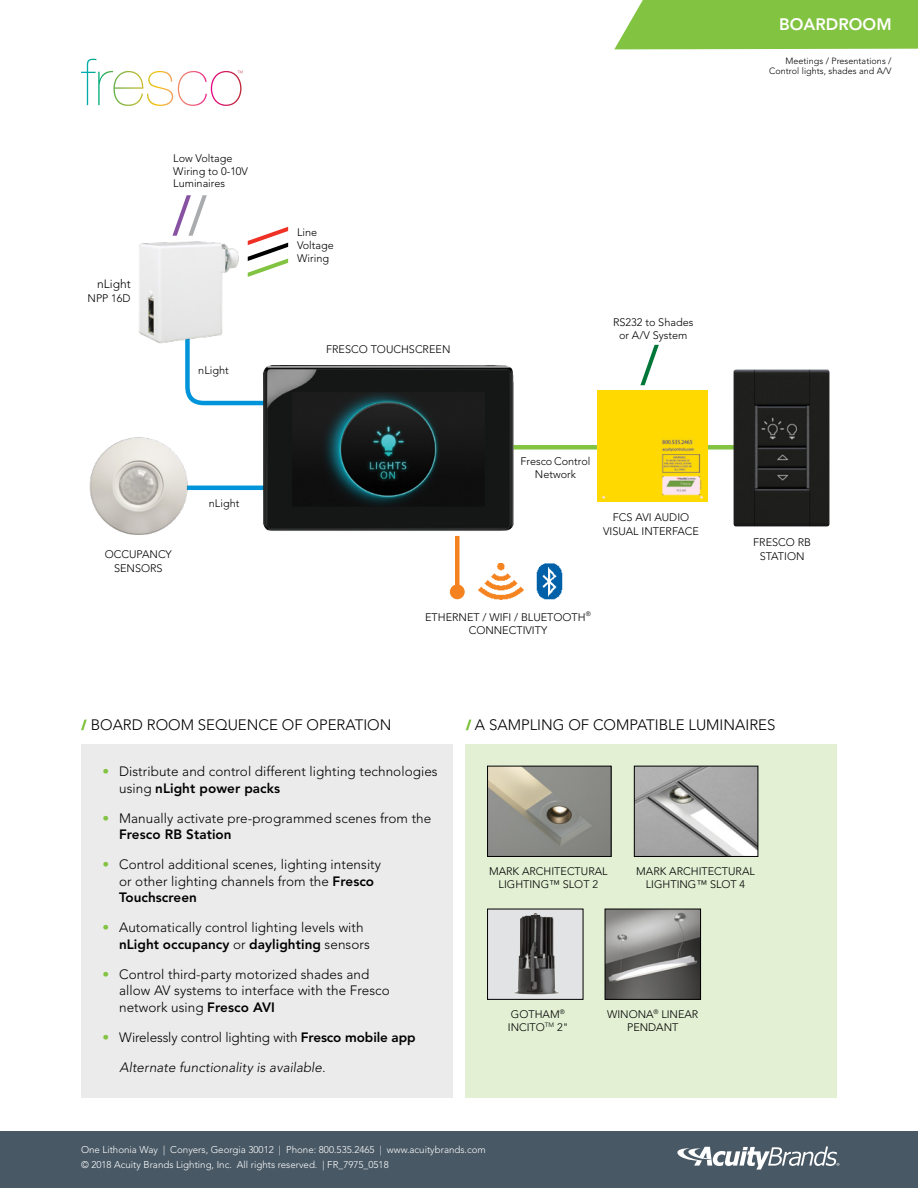
<style>
.page{position:relative;width:918px;height:1188px;background:#fff}
.page>*{position:absolute;margin:0;border:0;box-sizing:border-box;transform-origin:0 0}
.t1{font:800 16.5px "Avenir LT Std";color:#fff}
.t2{font:300 15px "Avenir LT Std";color:#000}
.t3{font:300 13.5px/16.5px "Avenir LT Std";letter-spacing:.005em;color:#000}
.t4{font:italic 300 13.5px "Avenir LT Std";letter-spacing:.005em;color:#000}
.t5{font:300 12px "Avenir LT Std";color:#000}
.t6{font:300 10.8px/13.5px "Avenir LT Std";color:#000;text-align:center}
.t7{font:300 9.75px/14.7px "Avenir LT Std";color:#fff}
.t8{font:300 9px/10.5px "Avenir LT Std";letter-spacing:.005em;color:#000;text-align:right}
.s1{color:#82c341}
.s2{font-weight:800}
</style>
<div class="page">
<div style="left:0;top:1131px;width:918px;height:57px;background:#485865"></div>
<svg style="left:677px;top:1147px;width:162px;height:23px"></svg>
<img style="left:81px;top:59px;width:162px;height:47px">
<div style="left:81px;top:744px;width:371px;height:354px;background:#ebebec"></div>
<div style="left:466px;top:744px;width:371px;height:354px;background:#e3f0d4"></div>
<svg style="left:81px;top:720px;width:6px;height:10px"></svg>
<svg style="left:466px;top:720px;width:5px;height:10px"></svg>
<svg style="left:185px;top:351px;width:78px;height:55px"></svg>
<hr style="left:181px;top:486px;width:109px;height:4px;background:#0095da">
<div style="left:455px;top:536px;width:5px;height:57px;background:#f58220"></div>
<div style="left:513px;top:445px;width:246px;height:5px;background:#82c341"></div>
<img style="left:489px;top:768px;width:120px;height:87px">
<div style="left:487px;top:766px;width:124px;height:91px;border:1px solid #000"></div>
<img style="left:636px;top:768px;width:120px;height:87px">
<div style="left:634px;top:766px;width:124px;height:91px;border:1px solid #000"></div>
<svg style="left:489px;top:911px;width:92px;height:87px;fill:#e2e3e4"></svg>
<img style="left:518px;top:913px;width:17px;height:57px">
<div style="left:487px;top:909px;width:96px;height:91px;border:1px solid #000"></div>
<img style="left:607px;top:911px;width:92px;height:87px">
<div style="left:605px;top:909px;width:96px;height:91px;border:1px solid #000"></div>
<img style="left:537px;top:563px;width:25px;height:37px">
<img style="left:479px;top:564px;width:45px;height:35px">
<svg style="left:252px;top:227px;width:36px;height:49px"></svg>
<div style="left:450px;top:584px;width:15px;height:15px;background:#f58220;border-radius:50%"></div>
<img style="left:138px;top:239px;width:114px;height:112px">
<img style="left:597px;top:391px;width:110px;height:111px">
<img style="left:89px;top:437px;width:100px;height:98px">
<img style="left:734px;top:370px;width:95px;height:156px">
<svg style="left:173px;top:195px;width:34px;height:41px"></svg>
<img style="left:263px;top:365px;width:250px;height:166px">
<svg style="left:640px;top:345px;width:19px;height:40px"></svg>
<div style="left:614px;top:0;width:304px;height:49px;background:#82c341"></div>
<p class="t5" style="left:97px;top:277px;width:35px">nLight</p>
<p class="t6" style="left:88px;top:291px;width:45px">NPP 16D</p>
<p class="t6" style="left:173px;top:152px;width:76px;line-height:12.8px;text-align:left">Low Voltage<br>Wiring to 0-10V<br>Luminaires</p>
<p class="t6" style="left:198px;top:363px;width:32px">nLight</p>
<p class="t6" style="left:209px;top:496px;width:32px">nLight</p>
<p class="t6" style="left:105px;top:548px;width:69px">OCCUPANCY<br>SENSORS</p>
<p class="t6" style="left:297px;top:226px;width:38px;line-height:12.8px;text-align:left">Line<br>Voltage<br>Wiring</p>
<p class="t6" style="left:326px;top:343px;width:126px">FRESCO TOUCHSCREEN</p>
<p class="t6" style="left:613px;top:315px;width:82px">RS232 to Shades or A/V System</p>
<p class="t6" style="left:521px;top:455px;width:71px;line-height:12.8px">Fresco Control<br>Network</p>
<p class="t6" style="left:603px;top:511px;width:97px">FCS AVI AUDIO<br>VISUAL INTERFACE</p>
<p class="t6" style="left:425px;top:610px;width:167px">ETHERNET / WIFI / BLUETOOTH<sup>®<br></sup>CONNECTIVITY</p>
<p class="t1" style="left:779px;top:15px;width:114px">BOARDROOM</p>
<p class="t8" style="left:769px;top:55px;width:124px">Meetings / Presentations /<br>Control lights, shades and A/V</p>
<p class="t6" style="left:753px;top:536px;width:59px">FRESCO RB<br>STATION</p>
<p class="t2" style="left:91px;top:716px;width:302px">BOARD ROOM SEQUENCE OF OPERATION</p>
<p class="t2" style="left:475px;top:716px;width:302px">A SAMPLING OF COMPATIBLE LUMINAIRES</p>
<p class="t3" style="left:119px;top:763px;width:320px;text-indent:-16px"><span class="s1">•</span> Distribute and control different lighting technologies using <span class="s2">nLight power packs</span></p>
<p class="t3" style="left:119px;top:810px;width:314px;text-indent:-16px"><span class="s1">•</span> Manually activate pre-programmed scenes from the<br><span class="s2">Fresco RB Station</span></p>
<p class="t3" style="left:119px;top:856px;width:264px;text-indent:-16px"><span class="s1">•</span> Control additional scenes, lighting intensity or other lighting channels from the <span class="s2">Fresco<br>Touchscreen</span></p>
<p class="t3" style="left:119px;top:919px;width:252px;text-indent:-16px"><span class="s1">•</span> Automatically control lighting levels with <span class="s2">nLight occupancy</span> or <span class="s2">daylighting</span> sensors</p>
<p class="t3" style="left:119px;top:966px;width:272px;text-indent:-16px"><span class="s1">•</span> Control third-party motorized shades and allow AV systems to interface with the Fresco network using <span class="s2">Fresco AVI</span></p>
<p class="t3" style="left:103px;top:1029px;width:314px"><span class="s1">•</span> Wirelessly control lighting with <span class="s2">Fresco mobile app</span></p>
<p class="t4" style="left:119px;top:1059px;width:208px">Alternate functionality is available.</p>
<p class="t6" style="left:489px;top:864px;width:120px">MARK ARCHITECTURAL<br>LIGHTING™ SLOT 2</p>
<p class="t6" style="left:636px;top:864px;width:120px">MARK ARCHITECTURAL<br>LIGHTING™ SLOT 4</p>
<p class="t6" style="left:508px;top:1007px;width:62px;text-align:left">GOTHAM<sup>®<br></sup>INCITO<sup>TM</sup> 2"</p>
<p class="t6" style="left:607px;top:1007px;width:93px">WINONA<sup>®</sup> LINEAR<br>PENDANT</p>
<p class="t7" style="left:81px;top:1142px;width:406px">One Lithonia Way | Conyers, Georgia 30012 | Phone: 800.535.2465 | www.acuitybrands.com © 2018 Acuity Brands Lighting, Inc. All rights reserved. | FR_7975_0518</p>
</div>
